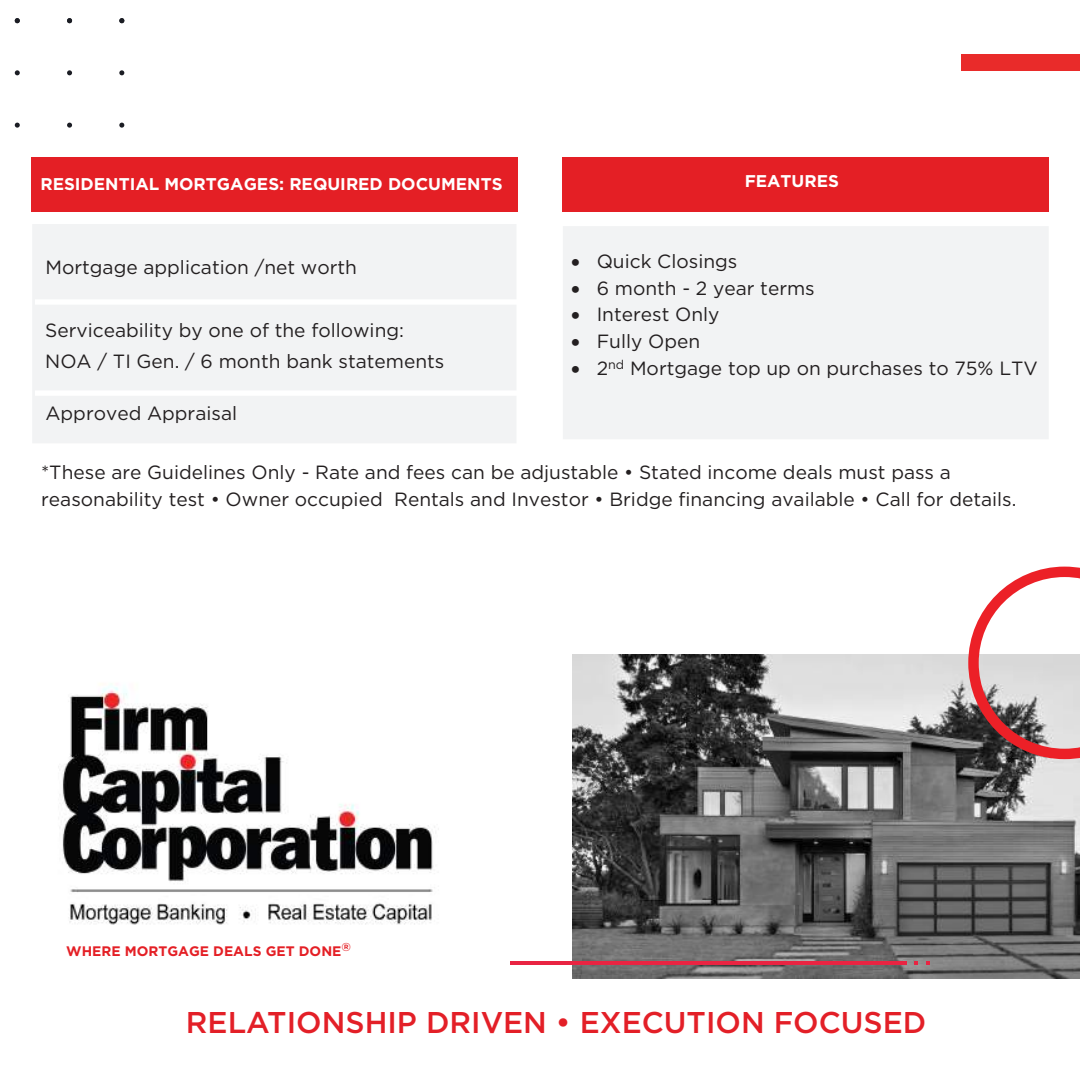
<style>
.page{position:relative;width:1080px;height:1080px;background:#fff}
.page>*{position:absolute;margin:0;border:0;box-sizing:border-box;transform-origin:0 0}
.t1{font:500 30px "Gotham HTF";color:#e31f27}
.t2{font:19.25px/31.2px "Gotham HTF";color:#231f20}
.t3{font:700 17px "Gotham HTF";color:#fff}
.t4{font:700 13.75px "Gotham HTF";color:#e41f25}
</style>
<div class="page">
<div style="left:962px;top:55px;width:118px;height:16px;background:#e92b2a"></div>
<div style="left:32px;top:224px;width:484px;height:219px;background:#f2f3f4"></div>
<div style="left:32px;top:157px;width:486px;height:55px;background:#e41f25"></div>
<div style="left:562px;top:157px;width:486px;height:55px;background:#e41f25"></div>
<hr style="left:35px;top:300px;width:539px;height:4px;background:#fff">
<hr style="left:35px;top:391px;width:539px;height:4px;background:#fff">
<div style="left:563px;top:226px;width:485px;height:213px;background:#f2f3f4"></div>
<img style="left:58px;top:684px;width:378px;height:241px">
<svg style="left:119px;top:70px;width:5px;height:5px"></svg>
<svg style="left:119px;top:123px;width:5px;height:5px"></svg>
<svg style="left:67px;top:70px;width:5px;height:5px"></svg>
<svg style="left:67px;top:123px;width:5px;height:5px"></svg>
<svg style="left:119px;top:18px;width:5px;height:5px"></svg>
<svg style="left:67px;top:18px;width:5px;height:5px"></svg>
<svg style="left:15px;top:70px;width:5px;height:5px"></svg>
<svg style="left:15px;top:123px;width:5px;height:5px"></svg>
<svg style="left:15px;top:18px;width:5px;height:5px"></svg>
<img style="left:573px;top:655px;width:507px;height:323px">
<svg style="left:968px;top:567px;width:112px;height:192px"></svg>
<hr style="left:510px;top:961px;width:396px;height:3px;background:#e92442">
<svg style="left:914px;top:961px;width:4px;height:3px"></svg>
<svg style="left:926px;top:961px;width:4px;height:3px"></svg>
<p class="t3" style="left:40px;top:174px;width:464px">RESIDENTIAL MORTGAGES: REQUIRED DOCUMENTS</p>
<p class="t3" style="left:745px;top:171px;width:96px">FEATURES</p>
<p class="t2" style="left:46px;top:251px;width:313px">Mortgage application /net worth</p>
<p class="t2" style="left:45px;top:314px;width:401px">Serviceability by one of the following:<br>NOA / TI Gen. / 6 month bank statements</p>
<p class="t2" style="left:46px;top:397px;width:193px">Approved Appraisal</p>
<p class="t2" style="left:571px;top:245px;width:168px">• Quick Closings</p>
<p class="t2" style="left:571px;top:272px;width:245px">• 6 month - 2 year terms</p>
<p class="t2" style="left:571px;top:299px;width:150px">• Interest Only</p>
<p class="t2" style="left:571px;top:326px;width:130px">• Fully Open</p>
<p class="t2" style="left:571px;top:352px;width:468px">• 2<sup>nd</sup> Mortgage top up on purchases to 75% LTV</p>
<p class="t2" style="left:41px;top:459px;width:977px;line-height:26.5px">*These are Guidelines Only - Rate and fees can be adjustable • Stated income deals must pass a reasonability test • Owner occupied Rentals and Investor • Bridge financing available • Call for details.</p>
<p class="t4" style="left:66px;top:943px;width:286px">WHERE MORTGAGE DEALS GET DONE<sup>®</sup></p>
<h1 class="t1" style="left:186px;top:1005px;width:742px">RELATIONSHIP DRIVEN • EXECUTION FOCUSED</h1>
</div>
